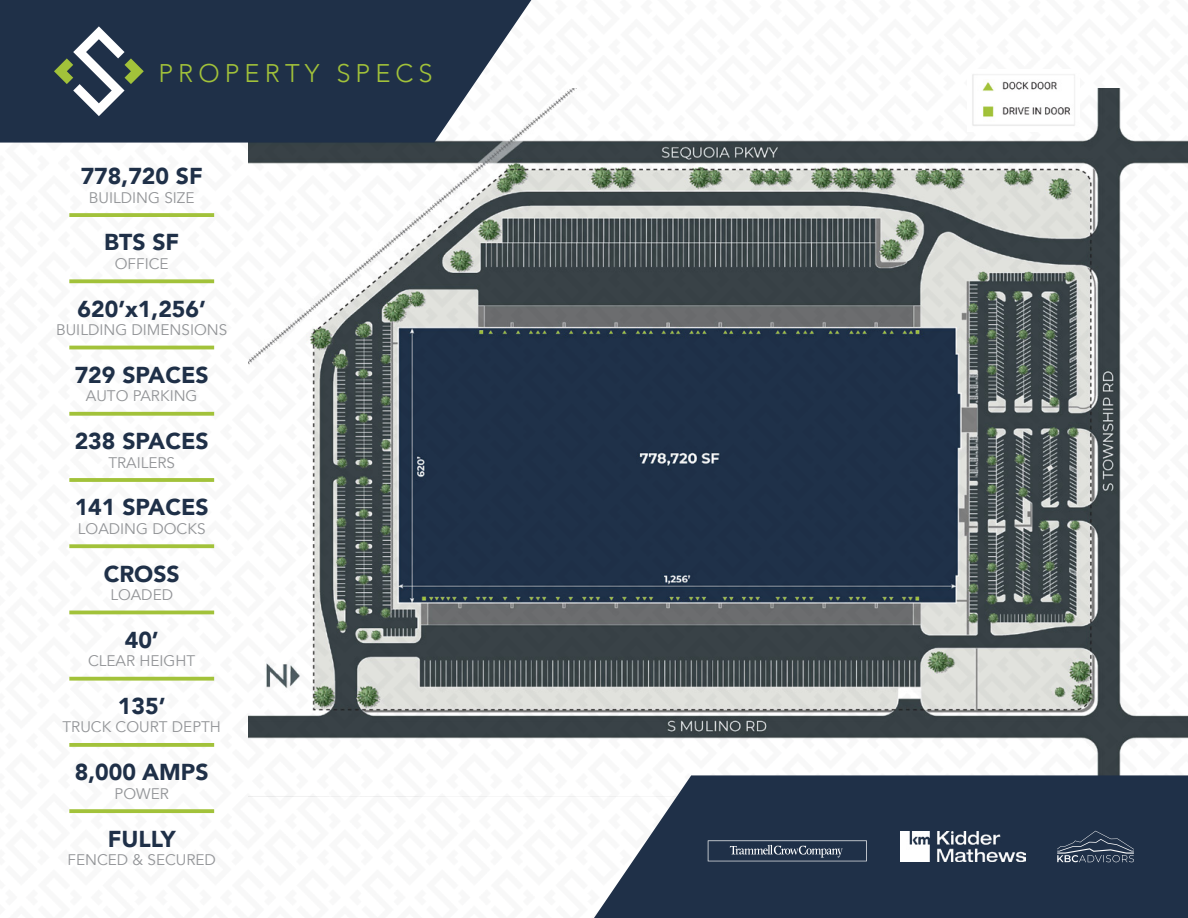
<style>
.page{position:relative;width:1188px;height:918px;background:#fff}
.page>*{position:absolute;margin:0;border:0;box-sizing:border-box;transform-origin:0 0}
.t1{font:300 25.5px "Avenir";letter-spacing:.2em;color:#a2c23a}
.t2{font:900 22.95px "Avenir";color:#1f3048}
.t3{font:15.3px "Avenir";color:#939598}
</style>
<div class="page">
<img style="left:248px;top:88px;width:940px;height:687px">
<img style="left:967px;top:74px;width:113px;height:57px">
<svg style="left:0;top:0;width:531px;height:143px;background:#35445a"></svg>
<svg style="left:54px;top:26px;width:90px;height:90px"></svg>
<svg style="left:69px;top:213px;width:145px;height:4px"></svg>
<svg style="left:69px;top:279px;width:145px;height:4px"></svg>
<hr style="left:69px;top:346px;width:145px;height:3px;background:#a2c23a">
<svg style="left:69px;top:412px;width:145px;height:4px"></svg>
<svg style="left:69px;top:478px;width:145px;height:4px"></svg>
<svg style="left:69px;top:544px;width:145px;height:4px"></svg>
<hr style="left:69px;top:611px;width:145px;height:3px;background:#a2c23a">
<svg style="left:69px;top:677px;width:145px;height:4px"></svg>
<svg style="left:69px;top:743px;width:145px;height:4px"></svg>
<svg style="left:69px;top:809px;width:145px;height:4px"></svg>
<svg style="left:594px;top:775px;width:594px;height:143px;background:#35455a"></svg>
<svg style="left:1057px;top:831px;width:77px;height:31px;background:#3c4b60"></svg>
<img style="left:900px;top:832px;width:125px;height:29px">
<svg style="left:708px;top:840px;width:159px;height:21px;background:#3f4d62"></svg>
<h1 class="t1" style="left:159px;top:58px;width:276px">PROPERTY SPECS</h1>
<h2 class="t2" style="left:81px;top:157px;width:124px">778,720 SF</h2>
<p class="t3" style="left:89px;top:188px;width:107px">BUILDING SIZE</p>
<h2 class="t2" style="left:104px;top:223px;width:76px">BTS SF</h2>
<p class="t3" style="left:115px;top:254px;width:55px">OFFICE</p>
<h2 class="t2" style="left:78px;top:289px;width:130px">620’x1,256’</h2>
<p class="t3" style="left:56px;top:321px;width:173px">BUILDING DIMENSIONS</p>
<h2 class="t2" style="left:75px;top:355px;width:136px">729 SPACES</h2>
<p class="t3" style="left:86px;top:387px;width:113px">AUTO PARKING</p>
<h2 class="t2" style="left:75px;top:422px;width:136px">238 SPACES</h2>
<p class="t3" style="left:108px;top:453px;width:68px">TRAILERS</p>
<h2 class="t2" style="left:75px;top:488px;width:136px">141 SPACES</h2>
<p class="t3" style="left:78px;top:519px;width:129px">LOADING DOCKS</p>
<h2 class="t2" style="left:104px;top:554px;width:78px">CROSS</h2>
<p class="t3" style="left:110px;top:586px;width:64px">LOADED</p>
<h2 class="t2" style="left:125px;top:620px;width:36px">40’</h2>
<p class="t3" style="left:88px;top:652px;width:109px">CLEAR HEIGHT</p>
<h2 class="t2" style="left:118px;top:686px;width:49px">135’</h2>
<p class="t3" style="left:62px;top:718px;width:160px">TRUCK COURT DEPTH</p>
<h2 class="t2" style="left:75px;top:753px;width:135px">8,000 AMPS</h2>
<p class="t3" style="left:115px;top:784px;width:56px">POWER</p>
<h2 class="t2" style="left:108px;top:819px;width:69px">FULLY</h2>
<p class="t3" style="left:67px;top:851px;width:150px">FENCED &amp; SECURED</p>
</div>
